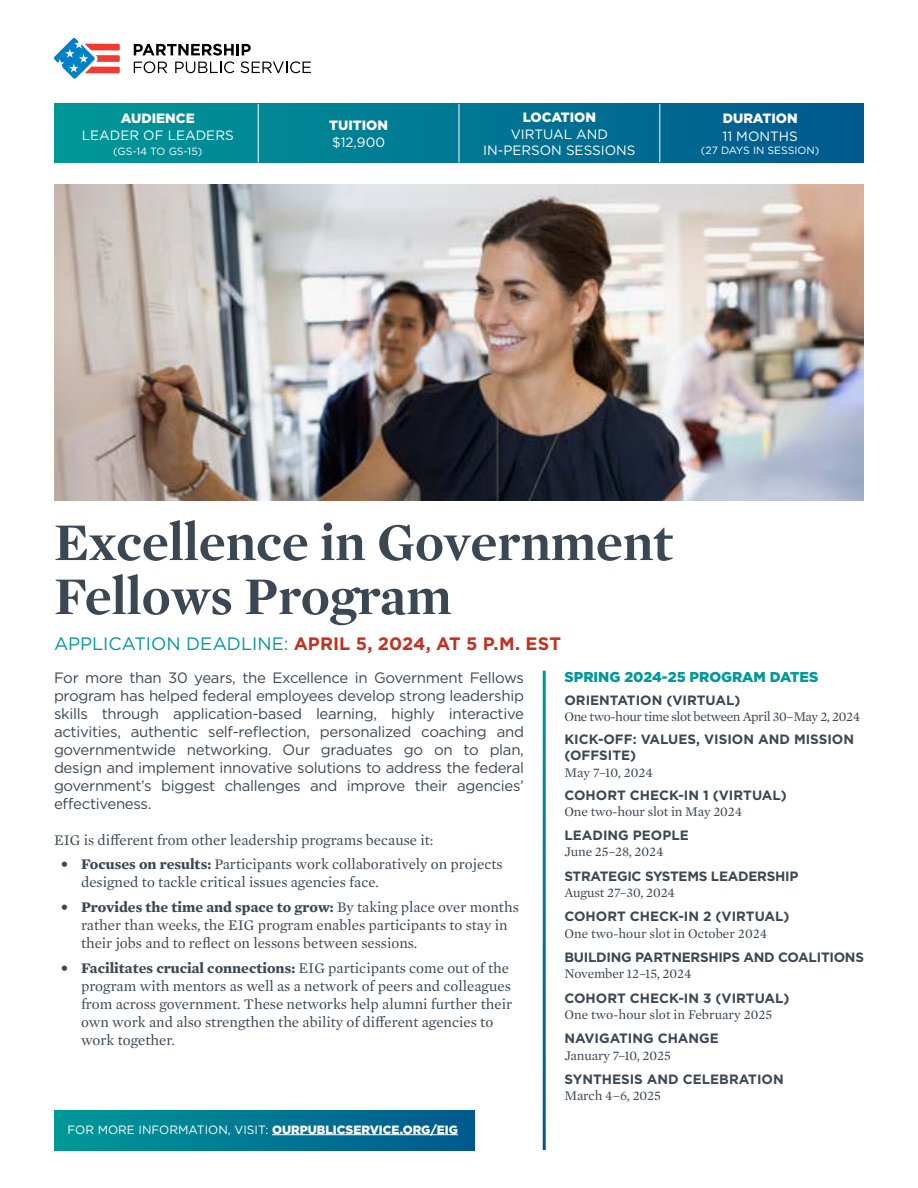
<style>
.page{position:relative;width:918px;height:1188px;background:#fff}
.page>*{position:absolute;margin:0;border:0;box-sizing:border-box;transform-origin:0 0}
.t1{font:700 54px/54px "Mercury Display";color:#3b4752}
.t2{font:700 18px "Gotham";color:#c23122}
.t3{font:15px/18px "Mercury Text G1";color:#3b4752}
.t4{font:15px/18px "Gotham";letter-spacing:-.02em;color:#3b4752;text-align:justify}
.t5{font:900 14.25px "Gotham";color:#009898}
.t6{font:700 13.5px/16.2px "Gotham";color:#3b4752}
.t7{font:13.5px "Mercury Text G1";letter-spacing:-.01em;color:#3b4752}
.t8{font:700 13.5px "Gotham";letter-spacing:-.02em;color:#3b4752}
.t9{font:13.5px/16.2px "Gotham";color:#fff;text-align:center}
.t10{font:13.5px "Mercury Text G1";letter-spacing:-.03em;color:#3b4752}
.t11{font:900 13.5px "Gotham";color:#fff}
.t12{font:12px "Gotham";color:#fff}
.t13{font:10.5px "Gotham";color:#fff}
.s1{font-weight:400;color:#009898}
.s2{font-weight:700}
.s3{font-weight:900}
</style>
<div class="page">
<div style="left:54px;top:104px;width:810px;height:58px;background:linear-gradient(to right,#009898,#01598e)"></div>
<hr style="left:258px;top:104px;width:1px;height:58px;background:#fff">
<hr style="left:459px;top:104px;width:1px;height:58px;background:#fff">
<hr style="left:659px;top:104px;width:1px;height:58px;background:#fff">
<img style="left:54px;top:185px;width:810px;height:315px">
<div style="left:54px;top:1110px;width:421px;height:40px;background:linear-gradient(to right,#009898,#00588e)"></div>
<hr style="left:272px;top:1134px;width:186px;height:1px;background:#fff">
<svg style="left:134px;top:44px;width:177px;height:29px"></svg>
<svg style="left:54px;top:38px;width:66px;height:41px"></svg>
<p class="t11" style="left:121px;top:109px;width:75px">AUDIENCE</p>
<p class="t9" style="left:82px;top:127px;width:153px">LEADER OF LEADERS</p>
<p class="t13" style="left:113px;top:144px;width:91px">(GS-14 TO GS-15)</p>
<p class="t11" style="left:329px;top:116px;width:60px">TUITION</p>
<p class="t9" style="left:332px;top:134px;width:54px">$12,900</p>
<p class="t11" style="left:523px;top:108px;width:75px">LOCATION</p>
<p class="t9" style="left:483px;top:126px;width:154px">VIRTUAL AND<br>IN-PERSON SESSIONS</p>
<p class="t11" style="left:723px;top:109px;width:76px">DURATION</p>
<p class="t9" style="left:723px;top:128px;width:77px">11 MONTHS</p>
<p class="t13" style="left:701px;top:143px;width:120px">(27 DAYS IN SESSION)</p>
<h1 class="t1" style="left:54px;top:513px;width:620px">Excellence in Government<br>Fellows Program</h1>
<p class="t2" style="left:54px;top:632px;width:509px"><span class="s1">APPLICATION DEADLINE:</span> APRIL 5, 2024, AT 5 P.M. EST</p>
<p class="t4" style="left:54px;top:668px;width:472px">For more than 30 years, the Excellence in Government Fellows program has helped federal employees develop strong leadership skills through application-based learning, highly interactive activities, authentic self-reflection, personalized coaching and governmentwide networking. Our graduates go on to plan, design and implement innovative solutions to address the federal government’s biggest challenges and improve their agencies’ effectiveness.</p>
<p class="t3" style="left:54px;top:830px;width:381px">EIG is different from other leadership programs because it:</p>
<p class="t3" style="left:81px;top:855px;width:423px;text-indent:-20px"><span class="s2">• Focuses on results:</span> Participants work collaboratively on projects designed to tackle critical issues agencies face.</p>
<p class="t3" style="left:81px;top:897px;width:439px;text-indent:-20px"><span class="s2">• Provides the time and space to grow:</span> By taking place over months rather than weeks, the EIG program enables participants to stay in their jobs and to reflect on lessons between sessions.</p>
<p class="t3" style="left:81px;top:958px;width:433px;text-indent:-20px"><span class="s2">• Facilitates crucial connections:</span> EIG participants come out of the program with mentors as well as a network of peers and colleagues from across government. These networks help alumni further their own work and also strengthen the ability of different agencies to work together.</p>
<p class="t5" style="left:564px;top:667px;width:255px">SPRING 2024-25 PROGRAM DATES</p>
<p class="t6" style="left:564px;top:692px;width:178px">ORIENTATION (VIRTUAL)</p>
<p class="t10" style="left:564px;top:707px;width:297px">One two-hour time slot between April 30–May 2, 2024</p>
<p class="t6" style="left:564px;top:731px;width:291px">KICK-OFF: VALUES, VISION AND MISSION (OFFSITE)</p>
<p class="t7" style="left:564px;top:762px;width:90px">May 7–10, 2024</p>
<p class="t6" style="left:564px;top:787px;width:224px">COHORT CHECK-IN 1 (VIRTUAL)</p>
<p class="t7" style="left:564px;top:802px;width:179px">One two-hour slot in May 2024</p>
<p class="t6" style="left:564px;top:827px;width:126px">LEADING PEOPLE</p>
<p class="t7" style="left:564px;top:842px;width:101px">June 25–28, 2024</p>
<p class="t8" style="left:564px;top:867px;width:235px">STRATEGIC SYSTEMS LEADERSHIP</p>
<p class="t7" style="left:564px;top:883px;width:112px">August 27–30, 2024</p>
<p class="t6" style="left:564px;top:909px;width:227px">COHORT CHECK-IN 2 (VIRTUAL)</p>
<p class="t7" style="left:564px;top:923px;width:204px">One two-hour slot in October 2024</p>
<p class="t8" style="left:564px;top:948px;width:301px">BUILDING PARTNERSHIPS AND COALITIONS</p>
<p class="t7" style="left:564px;top:964px;width:129px">November 12–15, 2024</p>
<p class="t6" style="left:564px;top:990px;width:227px">COHORT CHECK-IN 3 (VIRTUAL)</p>
<p class="t7" style="left:564px;top:1005px;width:209px">One two-hour slot in February 2025</p>
<p class="t6" style="left:564px;top:1030px;width:156px">NAVIGATING CHANGE</p>
<p class="t7" style="left:564px;top:1045px;width:108px">January 7–10, 2025</p>
<p class="t6" style="left:564px;top:1071px;width:221px">SYNTHESIS AND CELEBRATION</p>
<p class="t7" style="left:564px;top:1086px;width:98px">March 4–6, 2025</p>
<p class="t12" style="left:68px;top:1122px;width:392px">FOR MORE INFORMATION, VISIT: <span class="s3">OURPUBLICSERVICE.ORG/EIG</span></p>
</div>
